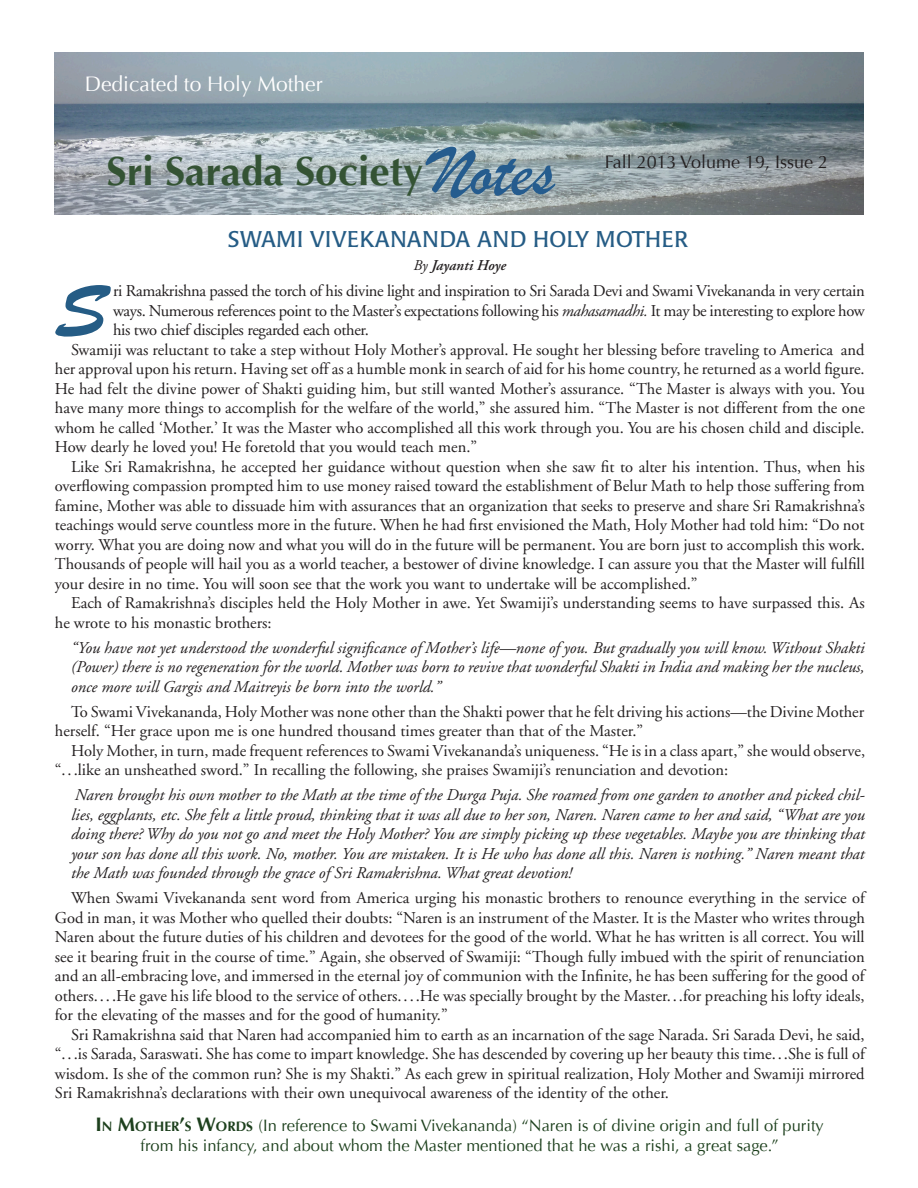
<style>
.page{position:relative;width:918px;height:1188px;background:#fff}
.page>*{position:absolute;margin:0;border:0;box-sizing:border-box;transform-origin:0 0}
.drop_cap{font:73.5px "Brush Script Std";color:#255c85}
.t1{font:700 40.5px "Optima";color:#345334}
.Heading_New_Blue{font:22.5px "Poppl Laudatio";letter-spacing:.02em;color:#255c85}
.t2{font:21px "Optima";color:#fff}
.t3{font:18px "Optima";color:#231f20}
.body_text{font:16.5px/19.5px "Adobe Garamond";color:#231f20;text-align:justify}
.Indent_It{font:italic 16.5px/19.5px "Adobe Garamond";color:#231f20;text-align:justify}
.drop_cap-2{font:16.5px/19.5px "Adobe Garamond";letter-spacing:-.02em;color:#231f20;text-align:justify}
.t4{font:16.5px/19.5px "Optima";color:#1d401d;text-align:center}
.continue{font:italic 600 15px "Adobe Garamond";color:#231f20}
.s1{font-family:"Brush Script";font-weight:400;font-size:72px;color:#255c8e}
.s2{font-weight:400}
.s3{font-family:"Adobe Garamond Pro";font-style:italic}
.s4{font-weight:700;font-size:19.5px}
.s5{font-weight:700;font-size:13.65px}
</style>
<div class="page">
<img style="left:54px;top:53px;width:810px;height:161px">
<p class="t2" style="left:85px;top:72px;width:240px">Dedicated to Holy Mother</p>
<h2 class="t1" style="left:106px;top:148px;width:450px">Sri Sarada Society<span class="s1">Notes</span></h2>
<p class="t3" style="left:605px;top:151px;width:225px">Fall 2013 Volume 19, Issue 2</p>
<p class="Heading_New_Blue" style="left:228px;top:227px;width:462px">SWAMI VIVEKANANDA AND HOLY MOTHER</p>
<p class="continue" style="left:414px;top:257px;width:94px"><span class="s2">By</span> Jayanti Hoye</p>
<p class="drop_cap" style="left:55px;top:271px;width:54px">S</p>
<p class="drop_cap-2" style="left:113px;top:282px;width:753px">ri Ramakrishna passed the torch of his divine light and inspiration to Sri Sarada Devi and Swami Vivekananda in very certain ways. Numerous references point to the Master’s expectations following his <span class="s3">mahasamadhi.</span> It may be interesting to explore how his two chief disciples regarded each other.</p>
<p class="body_text" style="left:55px;top:340px;width:812px;text-indent:16px">Swamiji was reluctant to take a step without Holy Mother’s approval. He sought her blessing before traveling to America and her approval upon his return. Having set off as a humble monk in search of aid for his home country, he returned as a world figure.<br>He had felt the divine power of Shakti guiding him, but still wanted Mother’s assurance. “The Master is always with you. You have many more things to accomplish for the welfare of the world,” she assured him. “The Master is not different from the one whom he called ‘Mother.’ It was the Master who accomplished all this work through you. You are his chosen child and disciple.<br>How dearly he loved you! He foretold that you would teach men.”</p>
<p class="body_text" style="left:55px;top:457px;width:812px;text-indent:16px">Like Sri Ramakrishna, he accepted her guidance without question when she saw fit to alter his intention. Thus, when his overflowing compassion prompted him to use money raised toward the establishment of Belur Math to help those suffering from famine, Mother was able to dissuade him with assurances that an organization that seeks to preserve and share Sri Ramakrishna’s teachings would serve countless more in the future. When he had first envisioned the Math, Holy Mother had told him: “Do not worry. What you are doing now and what you will do in the future will be permanent. You are born just to accomplish this work.<br>Thousands of people will hail you as a world teacher, a bestower of divine knowledge. I can assure you that the Master will fulfill your desire in no time. You will soon see that the work you want to undertake will be accomplished.”</p>
<p class="body_text" style="left:55px;top:594px;width:811px;text-indent:16px">Each of Ramakrishna’s disciples held the Holy Mother in awe. Yet Swamiji’s understanding seems to have surpassed this. As he wrote to his monastic brothers:</p>
<p class="Indent_It" style="left:71px;top:638px;width:795px">“You have not yet understood the wonderful significance of Mother’s life—none of you. But gradually you will know. Without Shakti (Power) there is no regeneration for the world. Mother was born to revive that wonderful Shakti in India and making her the nucleus, once more will Gargis and Maitreyis be born into the world.”</p>
<p class="body_text" style="left:55px;top:702px;width:811px;text-indent:16px">To Swami Vivekananda, Holy Mother was none other than the Shakti power that he felt driving his actions—the Divine Mother herself. “Her grace upon me is one hundred thousand times greater than that of the Master.”</p>
<p class="body_text" style="left:55px;top:741px;width:812px;text-indent:16px">Holy Mother, in turn, made frequent references to Swami Vivekananda’s uniqueness. “He is in a class apart,” she would observe, “...like an unsheathed sword.” In recalling the following, she praises Swamiji’s renunciation and devotion:</p>
<p class="Indent_It" style="left:71px;top:786px;width:795px">Naren brought his own mother to the Math at the time of the Durga Puja. She roamed from one garden to another and picked chil&shy;lies, eggplants, etc. She felt a little proud, thinking that it was all due to her son, Naren. Naren came to her and said, “What are you doing there? Why do you not go and meet the Holy Mother? You are simply picking up these vegetables. Maybe you are thinking that your son has done all this work. No, mother. You are mistaken. It is He who has done all this. Naren is nothing.” Naren meant that the Math was founded through the grace of Sri Ramakrishna. What great devotion!</p>
<p class="body_text" style="left:55px;top:889px;width:812px;text-indent:16px">When Swami Vivekananda sent word from America urging his monastic brothers to renounce everything in the service of God in man, it was Mother who quelled their doubts: “Naren is an instrument of the Master. It is the Master who writes through Naren about the future duties of his children and devotees for the good of the world. What he has written is all correct. You will see it bearing fruit in the course of time.” Again, she observed of Swamiji: “Though fully imbued with the spirit of renunciation and an all-embracing love, and immersed in the eternal joy of communion with the Infinite, he has been suffering for the good of others....He gave his life blood to the service of others....He was specially brought by the Master...for preaching his lofty ideals, for the elevating of the masses and for the good of humanity.”</p>
<p class="body_text" style="left:55px;top:1025px;width:811px;text-indent:16px">Sri Ramakrishna said that Naren had accompanied him to earth as an incarnation of the sage Narada. Sri Sarada Devi, he said, “...is Sarada, Saraswati. She has come to impart knowledge. She has descended by covering up her beauty this time...She is full of wisdom. Is she of the common run? She is my Shakti.” As each grew in spiritual realization, Holy Mother and Swamiji mirrored Sri Ramakrishna’s declarations with their own unequivocal awareness of the identity of the other.</p>
<p class="t4" style="left:95px;top:1116px;width:730px"><span class="s4">I</span><span class="s5">N</span> <span class="s4">M</span><span class="s5">OTHER</span><span class="s4">’</span><span class="s5">S</span> <span class="s4">W</span><span class="s5">ORDS</span> (In reference to Swami Vivekananda) “Naren is of divine origin and full of purity from his infancy, and about whom the Master mentioned that he was a rishi, a great sage.”</p>
</div>
